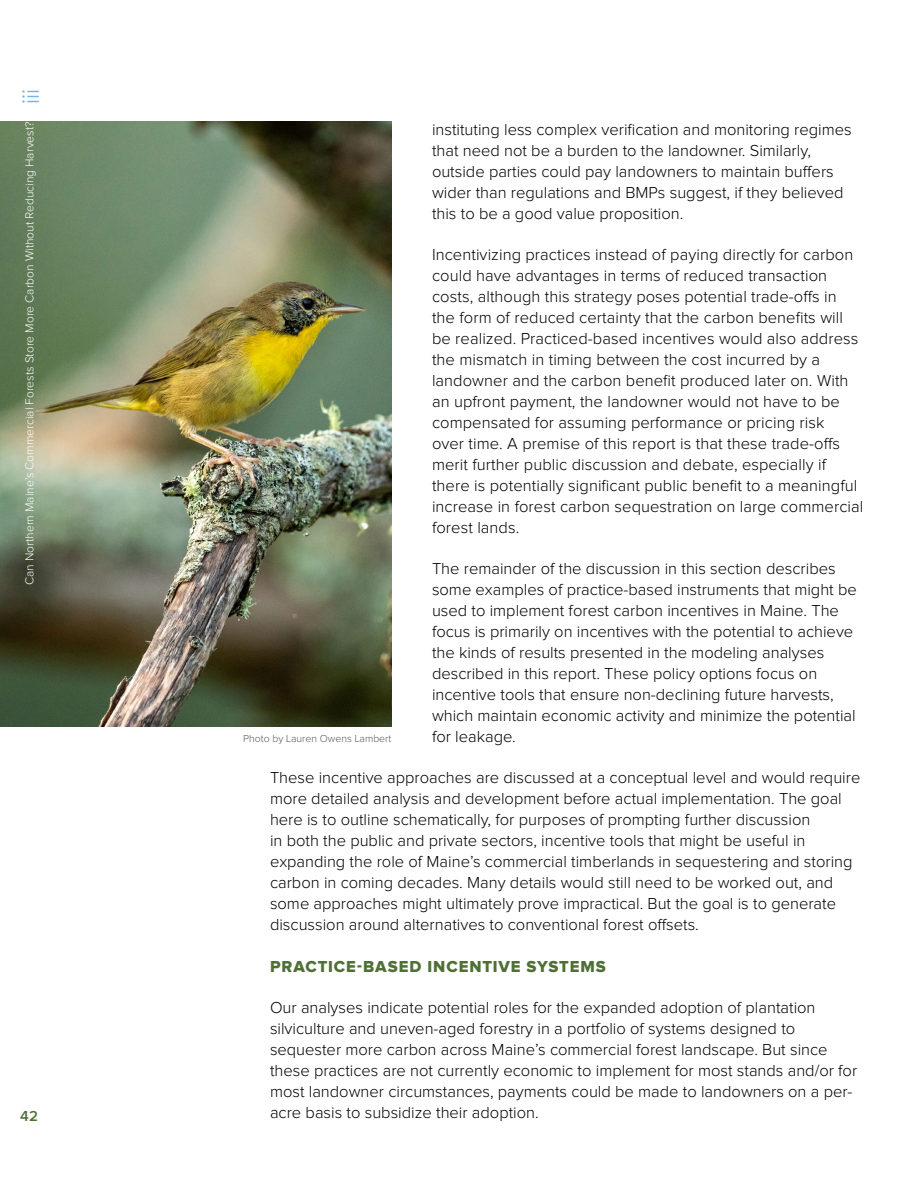
<style>
.page{position:relative;width:918px;height:1188px;background:#fff}
.page>*{position:absolute;margin:0;border:0;box-sizing:border-box;transform-origin:0 0}
.t1{font:300 16.5px/21px "Proxima Nova";color:#000}
.t2{font:16.5px "Proxima Nova Extrabld";letter-spacing:.055em;color:#4f7034}
.t3{font:600 15px "Proxima Nova";color:#4f7034}
.t4{font:300 12px "Proxima Nova";color:#fff}
.t5{font:300 10.5px "Proxima Nova";color:#58595b}
</style>
<div class="page">
<img style="left:0;top:122px;width:392px;height:605px">
<svg style="left:23px;top:90px;width:15px;height:13px"></svg>
<p class="t4" style="left:23px;top:585px;width:465px;rotate:-90deg">Can Northern Maine’s Commercial Forests Store More Carbon Without Reducing Harvest?</p>
<p class="t3" style="left:20px;top:1107px;width:19px">42</p>
<p class="t1" style="left:432px;top:119px;width:421px">instituting less complex verification and monitoring regimes that need not be a burden to the landowner. Similarly, outside parties could pay landowners to maintain buffers wider than regulations and BMPs suggest, if they believed this to be a good value proposition.</p>
<p class="t1" style="left:432px;top:244px;width:433px">Incentivizing practices instead of paying directly for carbon could have advantages in terms of reduced transaction costs, although this strategy poses potential trade-offs in the form of reduced certainty that the carbon benefits will be realized. Practiced-based incentives would also address the mismatch in timing between the cost incurred by a landowner and the carbon benefit produced later on. With an upfront payment, the landowner would not have to be compensated for assuming performance or pricing risk<br>over time. A premise of this report is that these trade-offs merit further public discussion and debate, especially if there is potentially significant public benefit to a meaningful increase in forest carbon sequestration on large commercial forest lands.</p>
<p class="t1" style="left:432px;top:558px;width:426px">The remainder of the discussion in this section describes some examples of practice-based instruments that might be used to implement forest carbon incentives in Maine. The focus is primarily on incentives with the potential to achieve the kinds of results presented in the modeling analyses described in this report. These policy options focus on incentive tools that ensure non-declining future harvests, which maintain economic activity and minimize the potential for leakage.</p>
<p class="t1" style="left:270px;top:768px;width:592px">These incentive approaches are discussed at a conceptual level and would require more detailed analysis and development before actual implementation. The goal here is to outline schematically, for purposes of prompting further discussion<br>in both the public and private sectors, incentive tools that might be useful in expanding the role of Maine’s commercial timberlands in sequestering and storing carbon in coming decades. Many details would still need to be worked out, and some approaches might ultimately prove impractical. But the goal is to generate discussion around alternatives to conventional forest offsets.</p>
<p class="t2" style="left:270px;top:957px;width:337px">PRACTICE-BASED INCENTIVE SYSTEMS</p>
<p class="t1" style="left:270px;top:997px;width:589px">Our analyses indicate potential roles for the expanded adoption of plantation silviculture and uneven-aged forestry in a portfolio of systems designed to sequester more carbon across Maine’s commercial forest landscape. But since these practices are not currently economic to implement for most stands and/or for most landowner circumstances, payments could be made to landowners on a per&shy;acre basis to subsidize their adoption.</p>
<p class="t5" style="left:243px;top:733px;width:150px">Photo by Lauren Owens Lambert</p>
</div>
